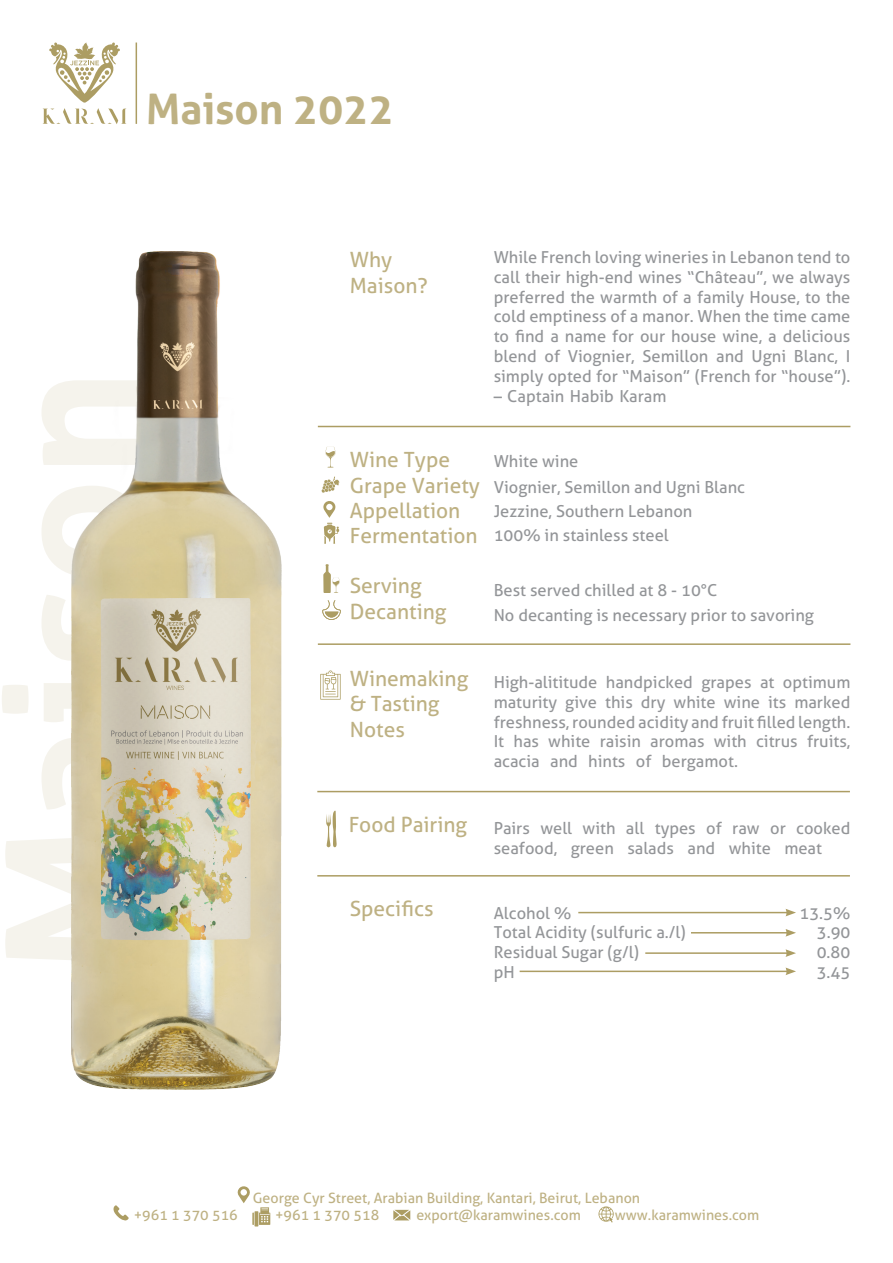
<style>
.page{position:relative;width:893px;height:1263px;background:#fff}
.page>*{position:absolute;margin:0;border:0;box-sizing:border-box;transform-origin:0 0}
.t1{font:700 42px "Aller";color:#beb183}
.t2{font:21px/25.2px "Aller";color:#beb183}
.t3{font:16.5px/19.8px "Aller";color:#939598}
.t4{font:14.25px "Aller";color:#beb183}
</style>
<div class="page">
<svg style="left:43px;top:43px;width:83px;height:81px"></svg>
<svg style="left:393px;top:1210px;width:17px;height:10px"></svg>
<svg style="left:113px;top:1205px;width:16px;height:16px"></svg>
<svg style="left:237px;top:1186px;width:33px;height:40px"></svg>
<svg style="left:598px;top:1206px;width:16px;height:16px"></svg>
<hr style="left:136px;top:43px;width:1px;height:81px;background:#ac9d63">
<hr style="left:318px;top:426px;width:532px;height:1px;background:#ac9d63">
<hr style="left:318px;top:643px;width:532px;height:2px;background:#ac9d63">
<hr style="left:317px;top:791px;width:533px;height:1px;background:#ac9d63">
<hr style="left:317px;top:875px;width:533px;height:1px;background:#ac9d63">
<hr style="left:578px;top:912px;width:210px;height:1px;background:#ac9d63">
<svg style="left:785px;top:909px;width:11px;height:7px"></svg>
<hr style="left:691px;top:932px;width:97px;height:1px;background:#ac9d63">
<svg style="left:785px;top:929px;width:11px;height:7px"></svg>
<hr style="left:645px;top:952px;width:143px;height:2px;background:#ac9d63">
<svg style="left:785px;top:949px;width:11px;height:8px"></svg>
<svg style="left:322px;top:600px;width:19px;height:20px"></svg>
<svg style="left:322px;top:477px;width:17px;height:16px"></svg>
<svg style="left:323px;top:564px;width:17px;height:29px"></svg>
<svg style="left:320px;top:670px;width:21px;height:30px"></svg>
<svg style="left:325px;top:447px;width:10px;height:21px"></svg>
<svg style="left:323px;top:501px;width:16px;height:43px"></svg>
<svg style="left:326px;top:811px;width:11px;height:36px"></svg>
<hr style="left:520px;top:970px;width:268px;height:2px;background:#ac9d63">
<svg style="left:785px;top:967px;width:11px;height:8px"></svg>
<img style="left:71px;top:251px;width:211px;height:839px">
<h1 class="t1" style="left:146px;top:83px;width:249px">Maison 2022</h1>
<p class="t2" style="left:350px;top:247px;width:80px">Why<br>Maison?</p>
<p class="t3" style="left:494px;top:247px;width:358px;text-align:justify">While French loving wineries in Lebanon tend to call their high-end wines “Château”, we always preferred the warmth of a family House, to the cold emptiness of a manor. When the time came to find a name for our house wine, a delicious blend of Viognier, Semillon and Ugni Blanc, I simply opted for “Maison” (French for “house”).</p>
<p class="t3" style="left:494px;top:386px;width:174px">– Captain Habib Karam</p>
<p class="t2" style="left:350px;top:447px;width:132px">Wine Type<br>Grape Variety<br>Appellation<br>Fermentation</p>
<p class="t2" style="left:350px;top:573px;width:98px">Serving<br>Decanting</p>
<p class="t3" style="left:494px;top:448px;width:253px;line-height:25.8px">White wine<br>Viognier, Semillon and Ugni Blanc</p>
<p class="t3" style="left:494px;top:499px;width:200px;line-height:24px">Jezzine, Southern Lebanon<br>100% in stainless steel</p>
<p class="t3" style="left:494px;top:577px;width:322px;line-height:25.8px">Best served chilled at 8 - 10°C<br>No decanting is necessary prior to savoring</p>
<p class="t2" style="left:350px;top:666px;width:120px">Winemaking &amp; Tasting<br>Notes</p>
<p class="t3" style="left:494px;top:672px;width:358px;text-align:justify">High-alititude handpicked grapes at optimum maturity give this dry white wine its marked freshness, rounded acidity and fruit filled length.<br>It has white raisin aromas with citrus fruits, acacia and hints of bergamot.</p>
<p class="t2" style="left:349px;top:812px;width:120px">Food Pairing</p>
<p class="t2" style="left:350px;top:896px;width:85px">Specifics</p>
<p class="t3" style="left:494px;top:818px;width:358px">Pairs well with all types of raw or cooked seafood, green salads and white meat</p>
<p class="t3" style="left:494px;top:903px;width:79px">Alcohol %</p>
<p class="t3" style="left:799px;top:903px;width:53px">13.5%</p>
<p class="t3" style="left:494px;top:923px;width:194px">Total Acidity (sulfuric a./l)</p>
<p class="t3" style="left:817px;top:923px;width:35px">3.90</p>
<p class="t3" style="left:494px;top:942px;width:147px">Residual Sugar (g/l)</p>
<p class="t3" style="left:817px;top:942px;width:35px">0.80</p>
<p class="t3" style="left:494px;top:962px;width:23px">pH</p>
<p class="t3" style="left:817px;top:962px;width:35px">3.45</p>
<p class="t4" style="left:253px;top:1189px;width:389px">George Cyr Street, Arabian Building, Kantari, Beirut, Lebanon</p>
<p class="t4" style="left:134px;top:1206px;width:106px">+961 1 370 516</p>
<p class="t4" style="left:275px;top:1206px;width:106px">+961 1 370 518</p>
<p class="t4" style="left:416px;top:1206px;width:166px">export@karamwines.com</p>
<p class="t4" style="left:615px;top:1206px;width:146px">www.karamwines.com</p>
</div>
